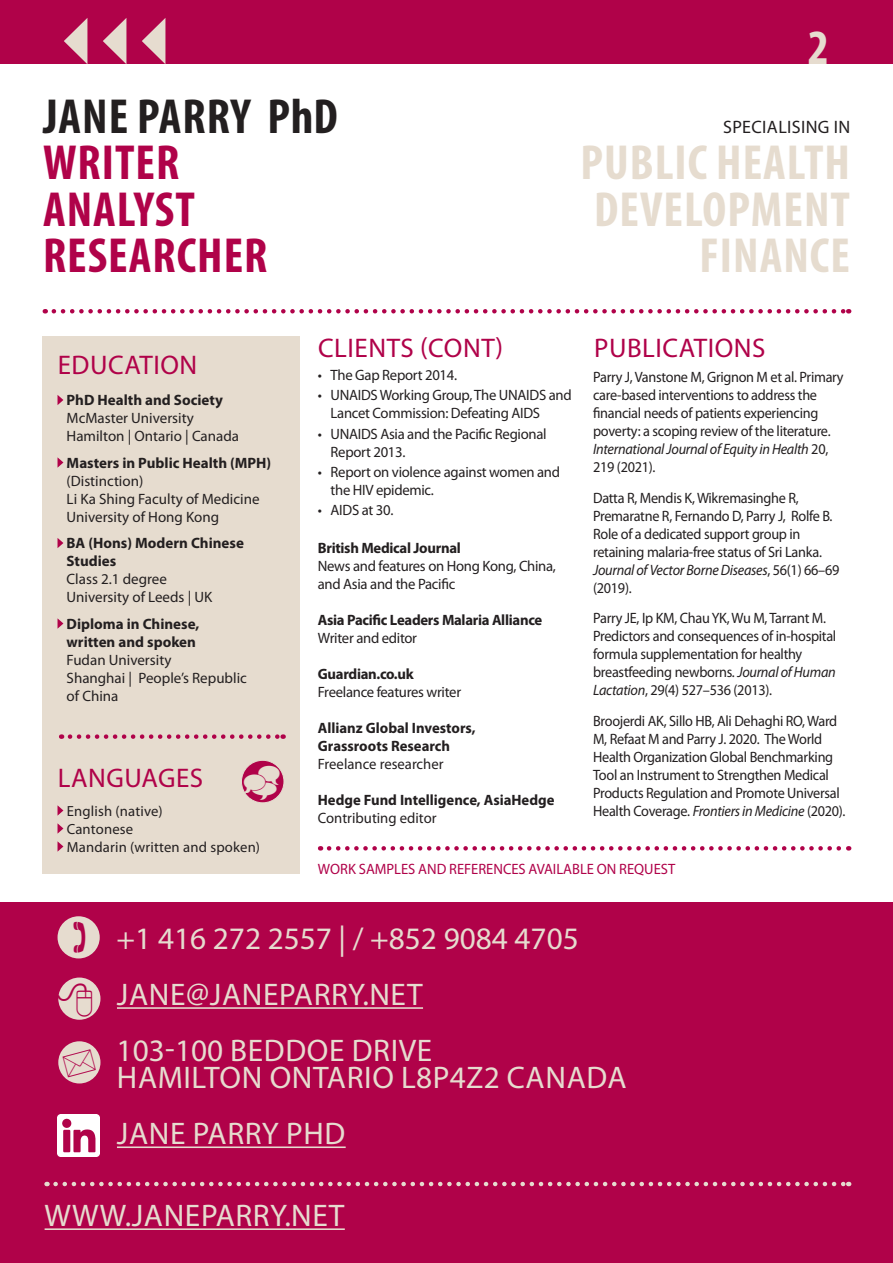
<style>
.page{position:relative;width:893px;height:1263px;background:#fff}
.page>*{position:absolute;margin:0;border:0;box-sizing:border-box;transform-origin:0 0}
.t1{font:700 condensed 49.5px "Myriad Pro";letter-spacing:.02em;color:#e6dccf}
.t2{font:700 condensed 49.5px "Myriad Pro";letter-spacing:.02em;color:#b00249}
.t3{font:700 condensed 49.5px "Myriad Pro";letter-spacing:.02em;color:#231f20}
.heading_red{font:31.35px "Myriad Pro";letter-spacing:.02em;color:#e6dccf}
.heading_red-2{font:31.35px "Myriad Pro";color:#e6dccf}
.heading_red-3{font:27px "Myriad Pro";letter-spacing:.02em;color:#b00249}
.Body{font:18px "Myriad Pro";letter-spacing:.02em;color:#231f20}
.Body-2{font:15px/18px "Myriad Pro";letter-spacing:-.02em;color:#231f20;scale:.95 1}
.Titles{font:15px/18px "Myriad Pro";color:#231f20}
.Body-3{font:15px/18px "Myriad Pro";letter-spacing:-.02em;color:#231f20}
.Body-4{font:700 15px/18px "Myriad Pro";letter-spacing:-.01em;color:#231f20}
.heading_red-4{font:15px "Myriad Pro";color:#b00249}
.Body-5{font:15px "Myriad Pro";color:#231f20}
.Body-6{font:14.7px "Myriad Pro";letter-spacing:.01em;color:#231f20}
.s1{font-weight:700}
.s2{font-style:italic}
</style>
<div class="page">
<div style="left:0;top:0;width:893px;height:64px;background:#b00249"></div>
<svg style="left:64px;top:18px;width:23px;height:46px"></svg>
<svg style="left:103px;top:18px;width:23px;height:46px"></svg>
<svg style="left:142px;top:18px;width:23px;height:46px"></svg>
<div style="left:0;top:903px;width:893px;height:360px;background:#b00249"></div>
<svg style="left:56px;top:1182px;width:793px;height:4px"></svg>
<hr style="left:45px;top:1228px;width:300px;height:2px;background:#e6dccf">
<hr style="left:117px;top:1007px;width:306px;height:2px;background:#e6dccf">
<hr style="left:117px;top:1146px;width:229px;height:2px;background:#e6dccf">
<div style="left:58px;top:977px;width:42px;height:43px;background:#e6dccf;border-radius:50%"></div>
<div style="left:58px;top:916px;width:42px;height:42px;background:#e6dccf;border-radius:50%"></div>
<div style="left:58px;top:1041px;width:42px;height:42px;background:#e6dccf;border-radius:50%"></div>
<svg style="left:54px;top:309px;width:795px;height:4px"></svg>
<svg style="left:329px;top:846px;width:520px;height:4px"></svg>
<div style="left:43px;top:336px;width:257px;height:538px;background:#e6dccf"></div>
<svg style="left:58px;top:395px;width:5px;height:10px"></svg>
<svg style="left:58px;top:458px;width:5px;height:9px"></svg>
<svg style="left:58px;top:538px;width:5px;height:10px"></svg>
<svg style="left:58px;top:619px;width:5px;height:10px"></svg>
<svg style="left:58px;top:806px;width:5px;height:9px"></svg>
<svg style="left:58px;top:824px;width:5px;height:9px"></svg>
<svg style="left:58px;top:842px;width:5px;height:9px"></svg>
<svg style="left:70px;top:734px;width:214px;height:5px"></svg>
<svg style="left:241px;top:760px;width:43px;height:43px"></svg>
<div style="left:241px;top:760px;width:43px;height:43px;border:1px solid #e6dccf;border-radius:50%"></div>
<img style="left:58px;top:1114px;width:41px;height:42px">
<svg style="left:58px;top:982px;width:34px;height:34px"></svg>
<svg style="left:244px;top:765px;width:36px;height:34px"></svg>
<p class="t3" style="left:43px;top:85px;width:296px">JANE PARRY PhD</p>
<p class="t2" style="left:43px;top:132px;width:138px">WRITER</p>
<p class="t2" style="left:43px;top:178px;width:153px">ANALYST</p>
<p class="t2" style="left:43px;top:225px;width:226px">RESEARCHER</p>
<p class="t1" style="left:808px;top:16px;width:23px">2</p>
<p class="Body" style="left:723px;top:116px;width:129px">SPECIALISING IN</p>
<p class="t1" style="left:581px;top:132px;width:271px">PUBLIC HEALTH</p>
<p class="t1" style="left:594px;top:178px;width:257px">DEVELOPMENT</p>
<p class="t1" style="left:699px;top:225px;width:152px">FINANCE</p>
<p class="heading_red-3" style="left:58px;top:348px;width:141px">EDUCATION</p>
<p class="Titles" style="left:67px;top:391px;width:174px"><span class="s1">PhD Health and Society<br></span>McMaster University<br>Hamilton | Ontario | Canada</p>
<p class="Titles" style="left:67px;top:453px;width:206px"><span class="s1">Masters in Public Health (MPH) </span>(Distinction)<br>Li Ka Shing Faculty of Medicine<br>University of Hong Kong</p>
<p class="Titles" style="left:67px;top:534px;width:179px"><span class="s1">BA (Hons) Modern Chinese<br>Studies<br></span>Class 2.1 degree<br>University of Leeds | UK</p>
<p class="Titles" style="left:67px;top:614px;width:182px"><span class="s1">Diploma in Chinese, written and spoken<br></span>Fudan University<br>Shanghai | People’s Republic of China</p>
<p class="heading_red-3" style="left:58px;top:761px;width:147px">LANGUAGES</p>
<p class="Body-6" style="left:67px;top:802px;width:97px">English (native)</p>
<p class="Body-6" style="left:67px;top:820px;width:68px">Cantonese</p>
<p class="Body-6" style="left:67px;top:838px;width:195px">Mandarin (written and spoken)</p>
<p class="heading_red-3" style="left:318px;top:331px;width:186px">CLIENTS (CONT)</p>
<p class="heading_red-3" style="left:594px;top:331px;width:173px">PUBLICATIONS</p>
<p class="Body-3" style="left:318px;top:366px;width:141px">• The Gap Report 2014.</p>
<p class="Body-3" style="left:331px;top:386px;width:243px;text-indent:-13px">• UNAIDS Working Group, The UNAIDS and<br>Lancet Commission: Defeating AIDS</p>
<p class="Body-3" style="left:331px;top:424px;width:218px;text-indent:-13px">• UNAIDS Asia and the Pacific Regional<br>Report 2013.</p>
<p class="Body-3" style="left:331px;top:462px;width:231px;text-indent:-13px">• Report on violence against women and the HIV epidemic.</p>
<p class="Body-3" style="left:318px;top:500px;width:77px">• AIDS at 30.</p>
<p class="Body-4" style="left:318px;top:538px;width:145px">British Medical Journal</p>
<p class="Body-3" style="left:318px;top:557px;width:240px">News and features on Hong Kong, China, and Asia and the Pacific</p>
<p class="Body-4" style="left:318px;top:610px;width:226px">Asia Pacific Leaders Malaria Alliance</p>
<p class="Body-3" style="left:318px;top:629px;width:101px">Writer and editor</p>
<p class="Body-4" style="left:318px;top:664px;width:97px">Guardian.co.uk</p>
<p class="Body-3" style="left:318px;top:683px;width:145px">Freelance features writer</p>
<p class="Body-4" style="left:318px;top:718px;width:159px">Allianz Global Investors,<br>Grassroots Research</p>
<p class="Body-5" style="left:318px;top:755px;width:127px">Freelance researcher</p>
<p class="Body-4" style="left:318px;top:790px;width:238px">Hedge Fund Intelligence, AsiaHedge</p>
<p class="Body-5" style="left:318px;top:809px;width:120px">Contributing editor</p>
<p class="heading_red-4" style="left:318px;top:859px;width:359px">WORK SAMPLES AND REFERENCES AVAILABLE ON REQUEST</p>
<p class="Body-2" style="left:593px;top:367px;width:265px">Parry J, Vanstone M, Grignon M et al. Primary care-based interventions to address the financial needs of patients experiencing poverty: a scoping review of the literature.<br><span class="s2">International Journal of Equity in Health</span> 20, 219 (2021).</p>
<p class="Body-2" style="left:593px;top:488px;width:261px">Datta R, Mendis K, Wikremasinghe R, Premaratne R, Fernando D, Parry J, Rolfe B.<br>Role of a dedicated support group in retaining malaria-free status of Sri Lanka.<br><span class="s2">Journal of Vector Borne Diseases</span>, 56(1) 66–69 (2019).</p>
<p class="Body-2" style="left:593px;top:609px;width:257px">Parry JE, Ip KM, Chau YK, Wu M, Tarrant M.<br>Predictors and consequences of in-hospital formula supplementation for healthy breastfeeding newborns. <span class="s2">Journal of Human Lactation</span>, 29(4) 527–536 (2013).</p>
<p class="Body-2" style="left:593px;top:712px;width:267px">Broojerdi AK, Sillo HB, Ali Dehaghi RO, Ward M, Refaat M and Parry J. 2020. The World Health Organization Global Benchmarking Tool an Instrument to Strengthen Medical Products Regulation and Promote Universal Health Coverage. <span class="s2">Frontiers in Medicine</span> (2020).</p>
<p class="heading_red-2" style="left:117px;top:919px;width:464px">+1 416 272 2557 | / +852 9084 4705</p>
<p class="heading_red" style="left:117px;top:975px;width:307px">JANE@JANEPARRY.NET</p>
<p class="heading_red" style="left:117px;top:1031px;width:317px">103-100 BEDDOE DRIVE</p>
<p class="heading_red" style="left:117px;top:1058px;width:511px">HAMILTON ONTARIO L8P4Z2 CANADA</p>
<p class="heading_red" style="left:117px;top:1114px;width:230px">JANE PARRY PHD</p>
<p class="heading_red" style="left:45px;top:1196px;width:301px">WWW.JANEPARRY.NET</p>
</div>
